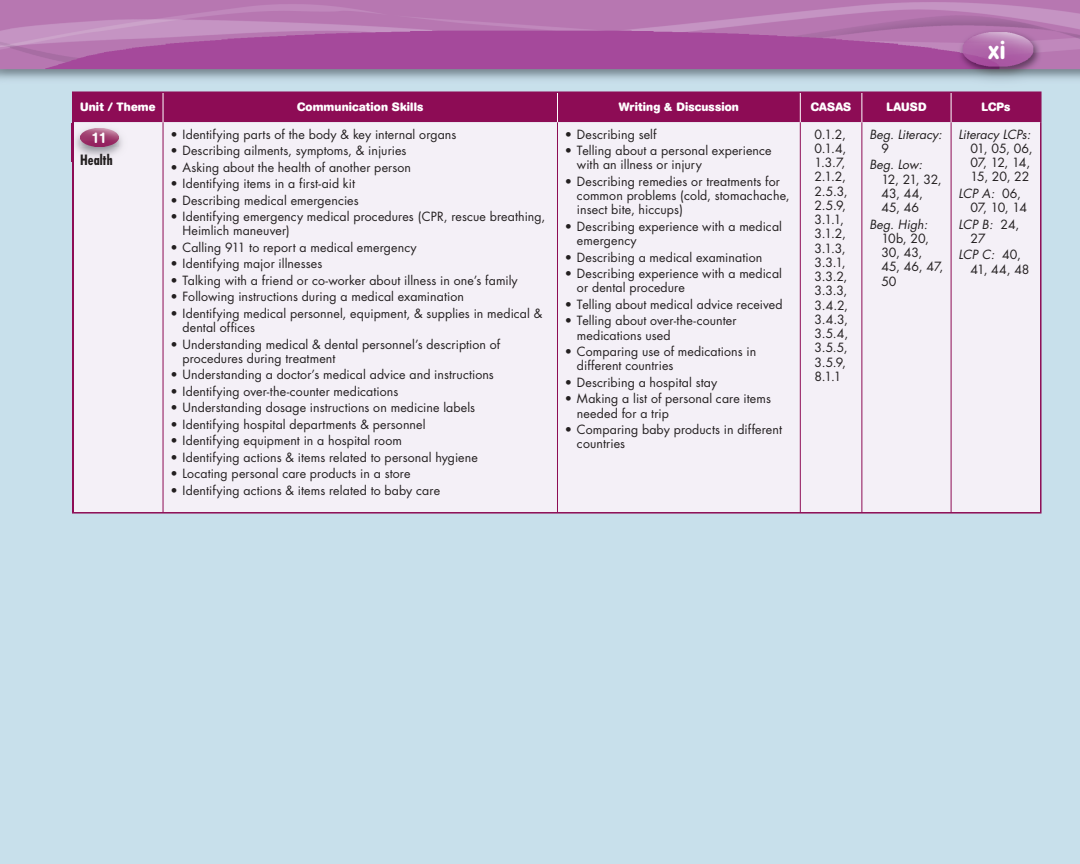
<style>
.page{position:relative;width:1080px;height:864px;background:#c8e0eb}
.page>*{position:absolute;margin:0;border:0;box-sizing:border-box;transform-origin:0 0}
.t1{font:500 25.5px "AG Book Rounded";color:#fff}
.t2{font:500 15px "AG Book Rounded";color:#fff}
.t3{font:700 condensed 13.8px "Futura";color:#231f20}
.t4{font:12.3px/14.2px "Futura";letter-spacing:.01em;color:#231f20}
.t5{font:italic 12.3px/14.2px "Futura";letter-spacing:.005em;color:#231f20}
.t6{font:12.3px/14.2px "Futura";letter-spacing:-.03em;color:#231f20}
.t7{font:700 12px "AG Book Rounded";letter-spacing:.015em;color:#fff}
.s1{font-style:italic}
.s2{font-style:normal}
</style>
<div class="page">
<img style="left:9px;top:32px;width:1071px;height:49px">
<img style="left:9px;top:0;width:1071px;height:32px">
<div style="left:73px;top:122px;width:967px;height:390px;background:#f4f0f7"></div>
<hr style="left:72px;top:122px;width:1px;height:390px;background:#8d0c55">
<hr style="left:1040px;top:122px;width:2px;height:390px;background:#8d0c55">
<hr style="left:163px;top:122px;width:1px;height:390px;background:#8d0c55">
<hr style="left:557px;top:122px;width:1px;height:390px;background:#8d0c55">
<hr style="left:800px;top:122px;width:1px;height:390px;background:#8d0c55">
<hr style="left:862px;top:122px;width:1px;height:390px;background:#8d0c55">
<hr style="left:951px;top:122px;width:1px;height:390px;background:#8d0c55">
<hr style="left:72px;top:512px;width:970px;height:2px;background:#8d0c55">
<hr style="left:72px;top:91px;width:91px;height:2px;background:#8d0c55">
<hr style="left:72px;top:93px;width:2px;height:29px;background:#8d0c55">
<hr style="left:163px;top:91px;width:879px;height:2px;background:#8d0c55">
<hr style="left:1040px;top:93px;width:2px;height:29px;background:#8d0c55">
<div style="left:74px;top:93px;width:966px;height:29px;background:#8d0c55"></div>
<img style="left:71px;top:124px;width:56px;height:37px">
<img style="left:72px;top:124px;width:1px;height:37px">
<img style="left:80px;top:129px;width:38px;height:18px">
<h1 class="t1" style="left:989px;top:41px;width:19px">xi</h1>
<p class="t7" style="left:80px;top:102px;width:77px">Unit / Theme</p>
<p class="t7" style="left:297px;top:102px;width:128px">Communication Skills</p>
<p class="t7" style="left:619px;top:102px;width:122px">Writing &amp; Discussion</p>
<p class="t7" style="left:811px;top:102px;width:42px">CASAS</p>
<p class="t7" style="left:886px;top:102px;width:42px">LAUSD</p>
<p class="t7" style="left:981px;top:102px;width:31px">LCPs</p>
<p class="t2" style="left:91px;top:132px;width:17px">11</p>
<p class="t3" style="left:80px;top:154px;width:34px">Health</p>
<p class="t4" style="left:565px;top:128px;width:93px">• Describing self</p>
<p class="t4" style="left:577px;top:144px;width:196px;text-indent:-12px">• Telling about a personal experience with an illness or injury</p>
<p class="t4" style="left:577px;top:175px;width:214px;text-indent:-12px">• Describing remedies or treatments for common problems (cold, stomachache, insect bite, hiccups)</p>
<p class="t4" style="left:577px;top:220px;width:207px;text-indent:-12px">• Describing experience with a medical emergency</p>
<p class="t4" style="left:565px;top:251px;width:199px">• Describing a medical examination</p>
<p class="t4" style="left:577px;top:267px;width:207px;text-indent:-12px">• Describing experience with a medical or dental procedure</p>
<p class="t4" style="left:565px;top:298px;width:219px">• Telling about medical advice received</p>
<p class="t4" style="left:577px;top:315px;width:161px;text-indent:-12px">• Telling about over-the-counter medications used</p>
<p class="t4" style="left:577px;top:345px;width:181px;text-indent:-12px">• Comparing use of medications in different countries</p>
<p class="t4" style="left:565px;top:376px;width:154px">• Describing a hospital stay</p>
<p class="t4" style="left:577px;top:393px;width:195px;text-indent:-12px">• Making a list of personal care items needed for a trip</p>
<p class="t4" style="left:577px;top:423px;width:207px;text-indent:-12px">• Comparing baby products in different countries</p>
<p class="t4" style="left:171px;top:128px;width:287px">• Identifying parts of the body &amp; key internal organs</p>
<p class="t4" style="left:171px;top:144px;width:238px">• Describing ailments, symptoms, &amp; injuries</p>
<p class="t4" style="left:171px;top:161px;width:242px">• Asking about the health of another person</p>
<p class="t4" style="left:171px;top:177px;width:186px">• Identifying items in a first-aid kit</p>
<p class="t4" style="left:171px;top:194px;width:190px">• Describing medical emergencies</p>
<p class="t4" style="left:183px;top:210px;width:364px;text-indent:-12px">• Identifying emergency medical procedures (CPR, rescue breathing,<br>Heimlich maneuver)</p>
<p class="t4" style="left:171px;top:241px;width:248px">• Calling 911 to report a medical emergency</p>
<p class="t4" style="left:171px;top:258px;width:153px">• Identifying major illnesses</p>
<p class="t4" style="left:171px;top:274px;width:349px">• Talking with a friend or co-worker about illness in one’s family</p>
<p class="t4" style="left:171px;top:291px;width:295px">• Following instructions during a medical examination</p>
<p class="t4" style="left:183px;top:307px;width:361px;text-indent:-12px">• Identifying medical personnel, equipment, &amp; supplies in medical &amp; dental offices</p>
<p class="t4" style="left:183px;top:338px;width:319px;text-indent:-12px">• Understanding medical &amp; dental personnel’s description of procedures during treatment</p>
<p class="t4" style="left:171px;top:369px;width:325px">• Understanding a doctor’s medical advice and instructions</p>
<p class="t4" style="left:171px;top:385px;width:229px">• Identifying over-the-counter medications</p>
<p class="t4" style="left:171px;top:402px;width:306px">• Understanding dosage instructions on medicine labels</p>
<p class="t4" style="left:171px;top:418px;width:257px">• Identifying hospital departments &amp; personnel</p>
<p class="t4" style="left:171px;top:435px;width:233px">• Identifying equipment in a hospital room</p>
<p class="t4" style="left:171px;top:451px;width:309px">• Identifying actions &amp; items related to personal hygiene</p>
<p class="t4" style="left:171px;top:468px;width:241px">• Locating personal care products in a store</p>
<p class="t4" style="left:171px;top:484px;width:271px">• Identifying actions &amp; items related to baby care</p>
<p class="t5" style="left:959px;top:128px;width:74px">Literacy LCPs:</p>
<p class="t6" style="left:971px;top:142px;width:64px">01, 05, 06,<br>07, 12, 14,<br>15, 20, 22</p>
<p class="t4" style="left:971px;top:187px;width:58px;text-indent:-12px"><span class="s1">LCP A:</span> 06,<br>07, 10, 14</p>
<p class="t5" style="left:971px;top:218px;width:50px;text-indent:-12px">LCP B: <span class="s2">24,<br>27</span></p>
<p class="t4" style="left:971px;top:249px;width:60px;text-indent:-12px"><span class="s1">LCP C:</span> 40,<br>41, 44, 48</p>
<p class="t4" style="left:815px;top:128px;width:35px">0.1.2,<br>0.1.4,<br>1.3.7,<br>2.1.2,<br>2.5.3,<br>2.5.9,<br>3.1.1,<br>3.1.2,<br>3.1.3,<br>3.3.1,<br>3.3.2,<br>3.3.3,<br>3.4.2,<br>3.4.3,<br>3.5.4,<br>3.5.5,<br>3.5.9,<br>8.1.1</p>
<p class="t5" style="left:869px;top:128px;width:74px">Beg. Literacy:</p>
<p class="t4" style="left:881px;top:142px;width:9px">9</p>
<p class="t5" style="left:869px;top:159px;width:54px">Beg. Low:</p>
<p class="t4" style="left:881px;top:173px;width:62px">12, 21, 32,<br>43, 44,<br>45, 46</p>
<p class="t5" style="left:869px;top:218px;width:60px">Beg. High:</p>
<p class="t4" style="left:881px;top:232px;width:63px">10b, 20,<br>30, 43,<br>45, 46, 47,<br>50</p>
</div>
